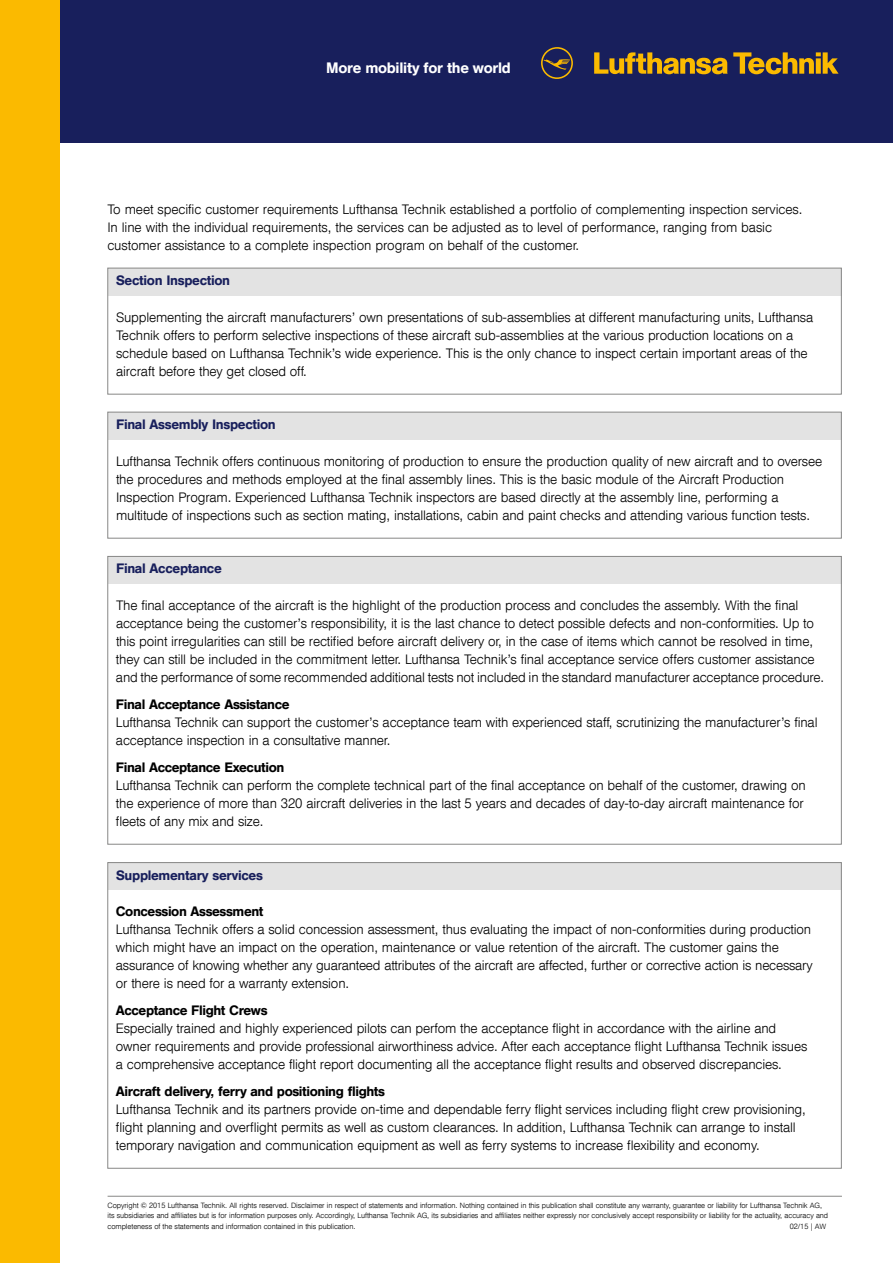
<style>
.page{position:relative;width:893px;height:1263px;background:#fff}
.page>*{position:absolute;margin:0;border:0;box-sizing:border-box;transform-origin:0 0}
.t1{font:500 15px "Helvetica DLH";letter-spacing:.005em;color:#fff}
.t2{font:300 13.5px/18px "Helvetica DLH";letter-spacing:-.005em;color:#000}
.t3{font:500 13.5px "Helvetica DLH";letter-spacing:-.005em;color:#000}
.t4{font:500 13.5px "Helvetica DLH";color:#181f5c}
.t5{font:300 7.5px/10.5px "Helvetica DLH";color:#000}
</style>
<div class="page">
<div style="left:60px;top:0;width:833px;height:142px;background:#181f5c"></div>
<svg style="left:541px;top:47px;width:32px;height:32px"></svg>
<svg style="left:594px;top:52px;width:244px;height:22px"></svg>
<div style="left:0;top:0;width:60px;height:1263px;background:#fbba00"></div>
<hr style="left:108px;top:1196px;width:734px;height:1px;background:#878786">
<div style="left:108px;top:269px;width:733px;height:27px;background:#e3e3e3"></div>
<div style="left:108px;top:413px;width:733px;height:27px;background:#e3e3e3"></div>
<div style="left:108px;top:557px;width:733px;height:27px;background:#e3e3e3"></div>
<div style="left:108px;top:863px;width:733px;height:27px;background:#e3e3e3"></div>
<div style="left:108px;top:268px;width:733px;height:126px;border:1px solid #878786"></div>
<div style="left:108px;top:412px;width:733px;height:126px;border:1px solid #878786"></div>
<p class="t1" style="left:326px;top:59px;width:186px">More mobility for the world</p>
<p class="t2" style="left:107px;top:201px;width:697px">To meet specific customer requirements Lufthansa Technik established a portfolio of complementing inspection services.<br>In line with the individual requirements, the services can be adjusted as to level of performance, ranging from basic customer assistance to a complete inspection program on behalf of the customer.</p>
<p class="t4" style="left:116px;top:273px;width:115px">Section Inspection</p>
<p class="t2" style="left:116px;top:309px;width:699px">Supplementing the aircraft manufacturers’ own presentations of sub-assemblies at different manufacturing units, Lufthansa Technik offers to perform selective inspections of these aircraft sub-assemblies at the various production locations on a schedule based on Lufthansa Technik’s wide experience. This is the only chance to inspect certain important areas of the aircraft before they get closed off.</p>
<p class="t4" style="left:116px;top:417px;width:161px">Final Assembly Inspection</p>
<p class="t2" style="left:116px;top:453px;width:708px">Lufthansa Technik offers continuous monitoring of production to ensure the production quality of new aircraft and to oversee the procedures and methods employed at the final assembly lines. This is the basic module of the Aircraft Production Inspection Program. Experienced Lufthansa Technik inspectors are based directly at the assembly line, performing a multitude of inspections such as section mating, installations, cabin and paint checks and attending various function tests.</p>
<p class="t4" style="left:116px;top:561px;width:107px">Final Acceptance</p>
<p class="t2" style="left:116px;top:597px;width:710px">The final acceptance of the aircraft is the highlight of the production process and concludes the assembly. With the final acceptance being the customer’s responsibility, it is the last chance to detect possible defects and non--conformities. Up to this point irregularities can still be rectified before aircraft delivery or, in the case of items which cannot be resolved in time, they can still be included in the commitment letter. Lufthansa Technik’s final acceptance service offers customer assistance and the performance of some recommended additional tests not included in the standard manufacturer acceptance procedure.</p>
<p class="t3" style="left:116px;top:697px;width:175px">Final Acceptance Assistance</p>
<p class="t2" style="left:116px;top:714px;width:703px">Lufthansa Technik can support the customer’s acceptance team with experienced staff, scrutinizing the manufacturer’s final acceptance inspection in a consultative manner.</p>
<p class="t3" style="left:116px;top:760px;width:170px">Final Acceptance Execution</p>
<p class="t2" style="left:116px;top:777px;width:691px">Lufthansa Technik can perform the complete technical part of the final acceptance on behalf of the customer, drawing on the experience of more than 320 aircraft deliveries in the last 5 years and decades of day-to-day aircraft maintenance for fleets of any mix and size.</p>
<p class="t4" style="left:116px;top:867px;width:148px">Supplementary services</p>
<p class="t3" style="left:116px;top:904px;width:149px">Concession Assessment</p>
<p class="t2" style="left:116px;top:921px;width:698px">Lufthansa Technik offers a solid concession assessment, thus evaluating the impact of non-conformities during production which might have an impact on the operation, maintenance or value retention of the aircraft. The customer gains the assurance of knowing whether any guaranteed attributes of the aircraft are affected, further or corrective action is necessary or there is need for a warranty extension.</p>
<p class="t3" style="left:116px;top:1003px;width:153px">Acceptance Flight Crews</p>
<p class="t2" style="left:116px;top:1020px;width:693px">Especially trained and highly experienced pilots can perfom the acceptance flight in accordance with the airline and owner requirements and provide professional airworthiness advice. After each acceptance flight Lufthansa Technik issues a comprehensive acceptance flight report documenting all the acceptance flight results and observed discrepancies.</p>
<p class="t3" style="left:116px;top:1084px;width:270px">Aircraft delivery, ferry and positioning flights</p>
<p class="t2" style="left:116px;top:1101px;width:691px">Lufthansa Technik and its partners provide on-time and dependable ferry flight services including flight crew provisioning, flight planning and overflight permits as well as custom clearances. In addition, Lufthansa Technik can arrange to install temporary navigation and communication equipment as well as ferry systems to increase flexibility and economy.</p>
<p class="t5" style="left:108px;top:1200px;width:722px">Copyright © 2015 Lufthansa Technik. All rights reserved. Disclaimer in respect of statements and information. Nothing contained in this publication shall constitute any warranty, guarantee or liability for Lufthansa Technik AG, its subsidiaries and affiliates but is for information purposes only. Accordingly, Lufthansa Technik AG, its subsidiaries and affiliates neither expressly nor conclusively accept responsibility or liability for the actuality, accuracy and completeness of the statements and information contained in this publication.</p>
<p class="t5" style="left:790px;top:1221px;width:38px">02/15 | AW</p>
</div>
